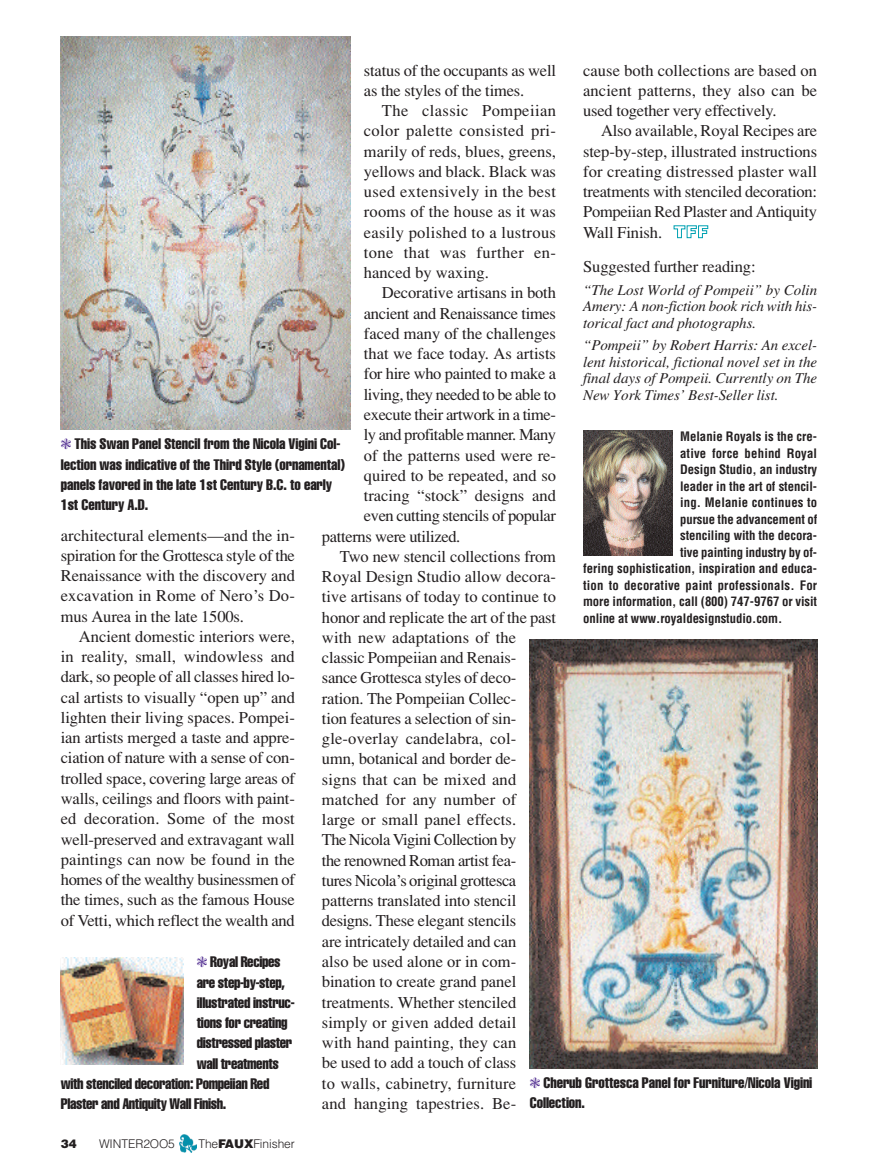
<style>
.page{position:relative;width:878px;height:1175px;background:#fff}
.page>*{position:absolute;margin:0;border:0;box-sizing:border-box;transform-origin:0 0}
.t1{font:16.5px/20.2px "Times";letter-spacing:-.01em;color:#231f20;text-align:justify}
.t2{font:16.5px "Times";letter-spacing:.01em;color:#231f20}
.t3{font:16.5px "Times";letter-spacing:-.03em;color:#231f20}
.t4{font:extra-condensed 15px/20.2px "Helvetica";letter-spacing:-.005em;color:#231f20}
.t5{font:italic 15px/16.5px "Times";letter-spacing:-.005em;color:#231f20;text-align:justify}
.t6{font:extra-condensed 15px "Helvetica";letter-spacing:-.025em;color:#231f20}
.t7{font:700 condensed 12.75px "Helvetica";letter-spacing:-.005em;color:#231f20}
.t8{font:700 condensed 12.75px "Helvetica";letter-spacing:.015em;color:#231f20}
.t9{font:300 12px "Helvetica";letter-spacing:-.005em;color:#231f20}
.t10{font:900 12px "Helvetica";color:#231f20}
.s1{font-family:"Helvetica";font-weight:900;color:#fff}
.s2{color:#522e91}
.s3{font-weight:900}
</style>
<div class="page">
<img style="left:179px;top:1134px;width:18px;height:18px">
<img style="left:61px;top:957px;width:122px;height:107px">
<img style="left:61px;top:36px;width:289px;height:394px">
<img style="left:530px;top:639px;width:287px;height:429px">
<img style="left:583px;top:430px;width:89px;height:125px">
<p class="t1" style="left:364px;top:61px;width:194px">status of the occupants as well as the styles of the times.</p>
<p class="t1" style="left:364px;top:102px;width:194px;text-indent:18px">The classic Pompeiian color palette consisted pri&shy;marily of reds, blues, greens, yellows and black. Black was used extensively in the best rooms of the house as it was easily polished to a lustrous tone that was further en&shy;hanced by waxing.</p>
<p class="t1" style="left:382px;top:284px;width:176px">Decorative artisans in both</p>
<p class="t1" style="left:364px;top:304px;width:194px">ancient and Renaissance times</p>
<p class="t1" style="left:364px;top:325px;width:194px">faced many of the challenges</p>
<p class="t1" style="left:364px;top:345px;width:194px">that we face today. As artists</p>
<p class="t1" style="left:364px;top:365px;width:194px">for hire who painted to make a</p>
<p class="t3" style="left:364px;top:388px;width:194px">living, they needed to be able to</p>
<p class="t1" style="left:364px;top:406px;width:194px">execute their artwork in a time-</p>
<p class="t3" style="left:364px;top:429px;width:194px">ly and profitable manner. Many</p>
<p class="t1" style="left:364px;top:446px;width:194px">of the patterns used were re-</p>
<p class="t1" style="left:364px;top:466px;width:194px">quired to be repeated, and so</p>
<p class="t1" style="left:364px;top:487px;width:194px">tracing “stock” designs and</p>
<p class="t1" style="left:364px;top:507px;width:194px">even cutting stencils of popular</p>
<p class="t1" style="left:322px;top:527px;width:140px">patterns were utilized.</p>
<p class="t1" style="left:340px;top:547px;width:218px">Two new stencil collections from</p>
<p class="t1" style="left:322px;top:568px;width:236px">Royal Design Studio allow decora-</p>
<p class="t1" style="left:322px;top:588px;width:235px">tive artisans of today to continue to</p>
<p class="t1" style="left:322px;top:608px;width:236px">honor and replicate the art of the past</p>
<p class="t2" style="left:322px;top:631px;width:196px">with new adaptations of the</p>
<p class="t1" style="left:322px;top:649px;width:196px">classic Pompeiian and Renais-</p>
<p class="t1" style="left:322px;top:669px;width:196px">sance Grottesca styles of deco-</p>
<p class="t1" style="left:322px;top:689px;width:196px">ration. The Pompeiian Collec-</p>
<p class="t1" style="left:322px;top:709px;width:196px">tion features a selection of sin-</p>
<p class="t2" style="left:322px;top:732px;width:196px">gle-overlay candelabra, col-</p>
<p class="t1" style="left:322px;top:750px;width:196px">umn, botanical and border de-</p>
<p class="t2" style="left:322px;top:773px;width:196px">signs that can be mixed and</p>
<p class="t2" style="left:322px;top:793px;width:196px">matched for any number of</p>
<p class="t2" style="left:322px;top:813px;width:196px">large or small panel effects.</p>
<p class="t3" style="left:322px;top:834px;width:196px">The Nicola Vigini Collection by</p>
<p class="t1" style="left:322px;top:851px;width:196px">the renowned Roman artist fea-</p>
<p class="t1" style="left:322px;top:871px;width:196px">tures Nicola’s original grottesca</p>
<p class="t1" style="left:322px;top:892px;width:196px">patterns translated into stencil</p>
<p class="t1" style="left:322px;top:912px;width:196px">designs. These elegant stencils</p>
<p class="t1" style="left:322px;top:932px;width:196px">are intricately detailed and can</p>
<p class="t1" style="left:322px;top:952px;width:196px">also be used alone or in com-</p>
<p class="t1" style="left:322px;top:973px;width:196px">bination to create grand panel</p>
<p class="t1" style="left:322px;top:993px;width:196px">treatments. Whether stenciled</p>
<p class="t2" style="left:322px;top:1016px;width:196px">simply or given added detail</p>
<p class="t2" style="left:322px;top:1036px;width:196px">with hand painting, they can</p>
<p class="t1" style="left:322px;top:1054px;width:196px">be used to add a touch of class</p>
<p class="t2" style="left:322px;top:1077px;width:196px">to walls, cabinetry, furniture</p>
<p class="t2" style="left:322px;top:1097px;width:196px">and hanging tapestries. Be-</p>
<p class="t1" style="left:583px;top:61px;width:236px">cause both collections are based on ancient patterns, they also can be used together very effectively.</p>
<p class="t1" style="left:583px;top:122px;width:236px;text-indent:18px">Also available, Royal Recipes are step-by-step, illustrated instructions for creating distressed plaster wall treatments with stenciled decoration:<br>Pompeiian Red Plaster and Antiquity Wall Finish. <span class="s1">TFF</span></p>
<p class="t1" style="left:583px;top:258px;width:174px">Suggested further reading:</p>
<p class="t5" style="left:583px;top:283px;width:236px">“The Lost World of Pompeii” by Colin Amery: A non-fiction book rich with his&shy;torical fact and photographs.</p>
<p class="t5" style="left:583px;top:338px;width:236px">“Pompeii” by Robert Harris: An excel&shy;lent historical, fictional novel set in the final days of Pompeii. Currently on The New York Times’ Best-Seller list.</p>
<p class="t7" style="left:680px;top:431px;width:139px">Melanie Royals is the cre-</p>
<p class="t8" style="left:680px;top:448px;width:139px">ative force behind Royal</p>
<p class="t7" style="left:680px;top:464px;width:139px">Design Studio, an industry</p>
<p class="t7" style="left:680px;top:481px;width:139px">leader in the art of stencil-</p>
<p class="t8" style="left:680px;top:497px;width:139px">ing. Melanie continues to</p>
<p class="t7" style="left:680px;top:514px;width:139px">pursue the advancement of</p>
<p class="t7" style="left:680px;top:530px;width:139px">stenciling with the decora-</p>
<p class="t7" style="left:680px;top:547px;width:139px">tive painting industry by of-</p>
<p class="t7" style="left:583px;top:563px;width:236px">fering sophistication, inspiration and educa-</p>
<p class="t8" style="left:583px;top:580px;width:235px">tion to decorative paint professionals. For</p>
<p class="t7" style="left:583px;top:596px;width:235px">more information, call (800) 747-9767 or visit</p>
<p class="t7" style="left:583px;top:613px;width:201px">online at www.royaldesignstudio.com.</p>
<p class="t4" style="left:61px;top:435px;width:285px"><span class="s2">❃</span> This Swan Panel Stencil from the Nicola Vigini Col&shy;lection was indicative of the Third Style (ornamental) panels favored in the late 1st Century B.C. to early 1st Century A.D.</p>
<p class="t1" style="left:61px;top:526px;width:236px">architectural elements—and the in&shy;spiration for the Grottesca style of the Renaissance with the discovery and excavation in Rome of Nero’s Do&shy;mus Aurea in the late 1500s.</p>
<p class="t1" style="left:61px;top:628px;width:236px;text-indent:18px">Ancient domestic interiors were, in reality, small, windowless and dark, so people of all classes hired lo&shy;cal artists to visually “open up” and lighten their living spaces. Pompei&shy;ian artists merged a taste and appre&shy;ciation of nature with a sense of con&shy;trolled space, covering large areas of walls, ceilings and floors with paint&shy;ed decoration. Some of the most well-preserved and extravagant wall paintings can now be found in the homes of the wealthy businessmen of the times, such as the famous House of Vetti, which reflect the wealth and</p>
<p class="t6" style="left:197px;top:956px;width:85px"><span class="s2">❃</span> Royal Recipes</p>
<p class="t6" style="left:197px;top:976px;width:90px">are step-by-step,</p>
<p class="t4" style="left:197px;top:993px;width:99px">illustrated instruc-</p>
<p class="t4" style="left:197px;top:1013px;width:92px">tions for creating</p>
<p class="t6" style="left:197px;top:1037px;width:97px">distressed plaster</p>
<p class="t6" style="left:197px;top:1057px;width:83px">wall treatments</p>
<p class="t6" style="left:61px;top:1078px;width:210px">with stenciled decoration: Pompeiian Red</p>
<p class="t6" style="left:61px;top:1098px;width:167px">Plaster and Antiquity Wall Finish.</p>
<p class="t4" style="left:529px;top:1073px;width:284px"><span class="s2">❃</span> Cherub Grottesca Panel for Furniture/Nicola Vigini<br>Collection.</p>
<p class="t10" style="left:61px;top:1139px;width:17px">34</p>
<p class="t9" style="left:99px;top:1139px;width:77px">WINTER2OO5</p>
<p class="t9" style="left:198px;top:1139px;width:98px">The<span class="s3">FAUX</span>Finisher</p>
</div>
